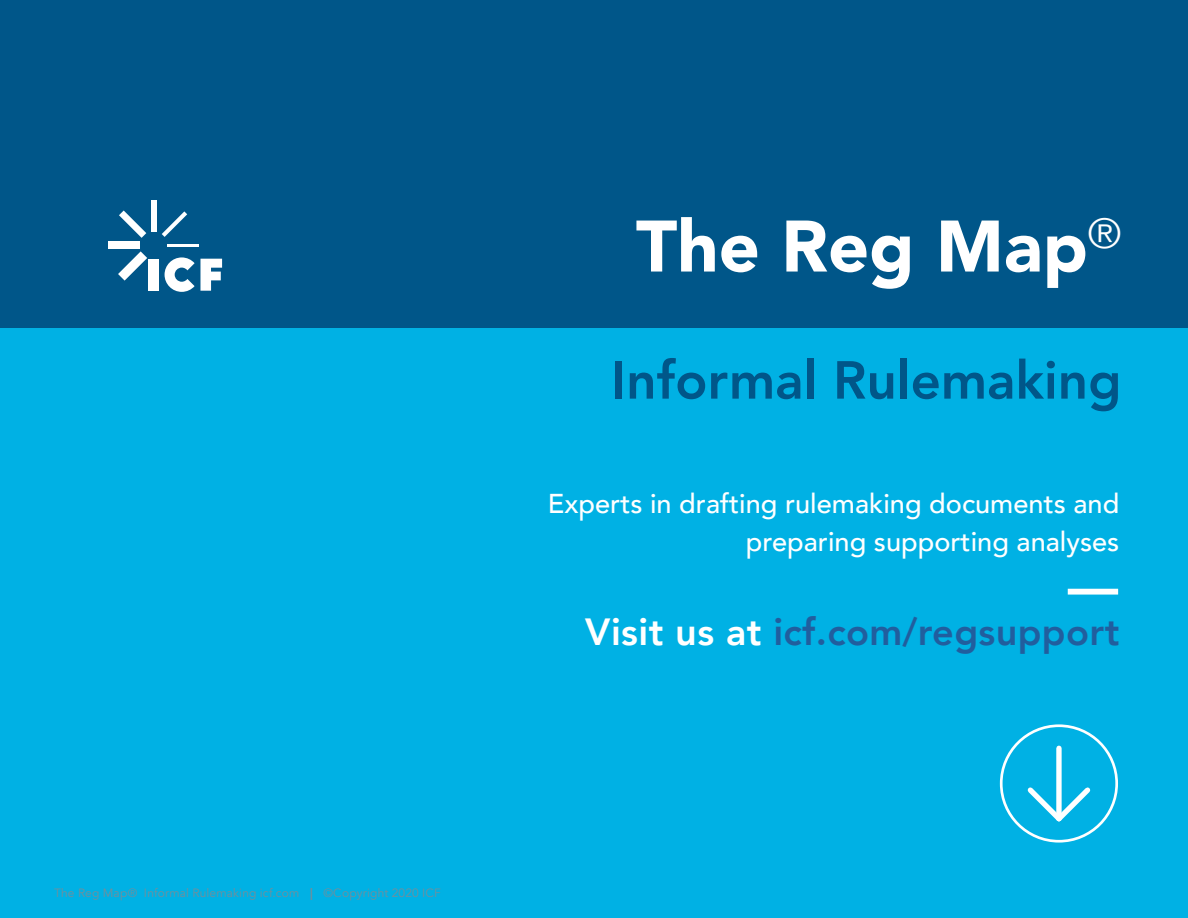
<style>
.page{position:relative;width:1188px;height:918px;background:#fff}
.page>*{position:absolute;margin:0;border:0;box-sizing:border-box;transform-origin:0 0}
.t1{font:900 72px "Avenir";color:#fff}
.t2{font:800 52.95px "Avenir";color:#005689}
.t3{font:800 37.8px "Avenir";letter-spacing:.01em;color:#215e9e}
.t4{font:500 27.15px/37.8px "Avenir";color:#fff;text-align:right}
.t5{font:12px "Avenir";letter-spacing:.015em;color:#768d99}
.s1{font-weight:800}
.s2{color:#fff}
</style>
<div class="page">
<div style="left:0;top:328px;width:1188px;height:590px;background:#00b1e4"></div>
<div style="left:0;top:0;width:1188px;height:328px;background:#005689"></div>
<svg style="left:118px;top:251px;width:29px;height:30px"></svg>
<div style="left:108px;top:241px;width:32px;height:8px;background:#fff"></div>
<svg style="left:119px;top:211px;width:27px;height:27px"></svg>
<div style="left:151px;top:200px;width:5px;height:32px;background:#fff"></div>
<svg style="left:162px;top:211px;width:25px;height:26px"></svg>
<hr style="left:167px;top:244px;width:32px;height:2px;background:#fff">
<div style="left:148px;top:259px;width:11px;height:32px;background:#fff"></div>
<svg style="left:165px;top:257px;width:57px;height:35px"></svg>
<div style="left:1068px;top:589px;width:50px;height:6px;background:#fff"></div>
<div style="left:1000px;top:724px;width:118px;height:119px;border:3px solid #fff;border-radius:50%"></div>
<div style="left:1056px;top:748px;width:6px;height:71px;background:#fff"></div>
<svg style="left:1027px;top:783px;width:64px;height:39px"></svg>
<p class="t5" style="left:54px;top:886px;width:388px">The Reg Map® Informal Rulemaking icf.com <span class="s1">|</span> ©Copyright 2020 ICF</p>
<h1 class="t1" style="left:636px;top:185px;width:487px">The Reg Map<sup>®</sup></h1>
<h2 class="t2" style="left:611px;top:339px;width:512px">Informal Rulemaking</h2>
<p class="t4" style="left:548px;top:483px;width:573px">Experts in drafting rulemaking documents and preparing supporting analyses</p>
<h3 class="t3" style="left:585px;top:603px;width:536px"><span class="s2">Visit us at</span> icf.com/regsupport</h3>
</div>
